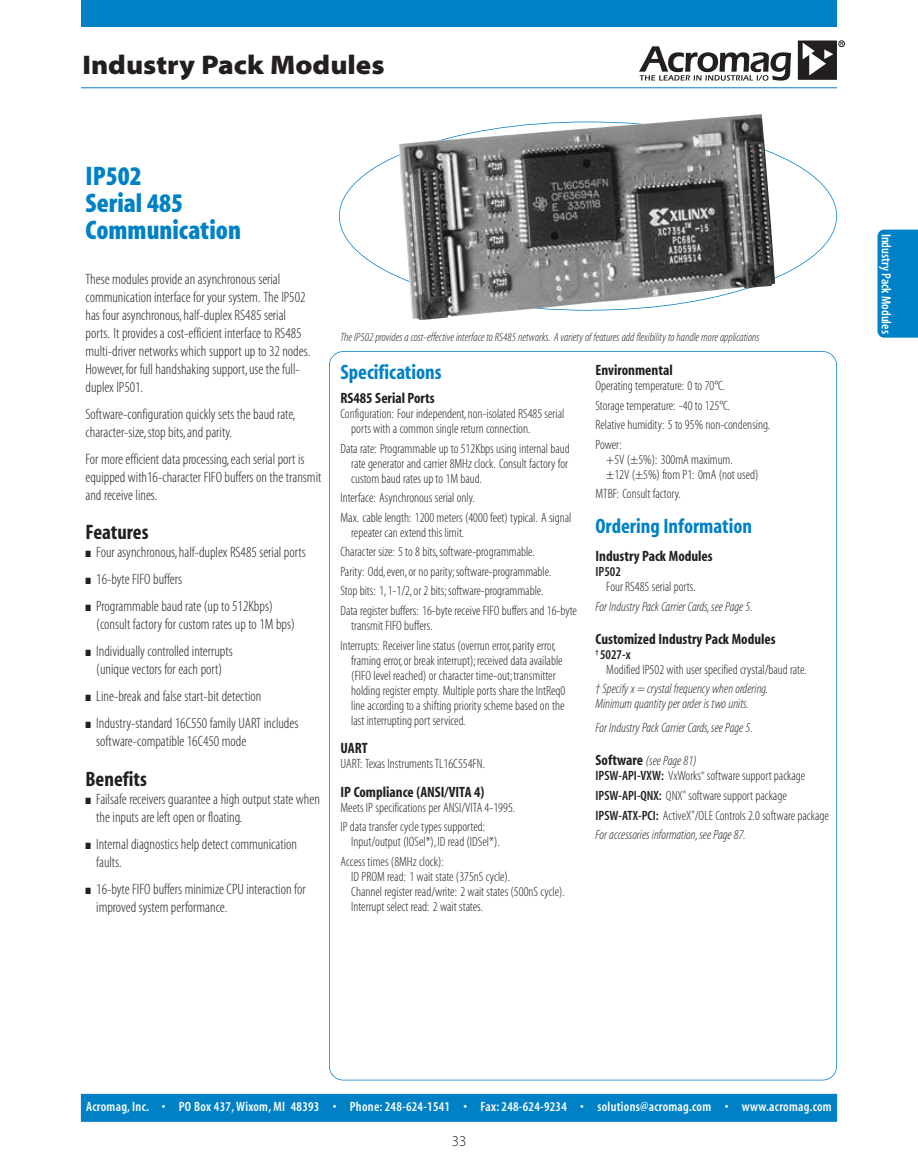
<style>
.page{position:relative;width:918px;height:1175px;background:#fff}
.page>*{position:absolute;margin:0;border:0;box-sizing:border-box;transform-origin:0 0}
.t1{font:27px/27px "Myriad MM 830 300";color:#0081c6}
.t2{font:27px "Myriad MM 830 700";color:#231f20}
.t3{font:21px "Myriad MM 700 300";color:#0081c6}
.t4{font:21px "Myriad MM 700 300";color:#231f20}
.t5{font:15px/18px "Myriad MM 215 300";color:#231f20}
.t6{font:15px "Myriad MM 700 300";color:#231f20}
.t7{font:15px "Myriad MM 215 600";color:#231f20}
.t8{font:13.5px/19.5px "Myriad MM 215 300";color:#231f20}
.t9{font:13.5px/15px "Myriad MM It 215 300";color:#231f20}
.t10{font:13.5px "Myriad MM 565 300";letter-spacing:.02em;color:#fff}
.t11{font:13.5px "Myriad MM 565 300";color:#fff}
.t12{font:13.5px "Myriad MM 565 300";color:#231f20}
.t13{font:12px "Myriad MM It 215 300";color:#231f20}
.s1{font-family:"Myriad MM 700 300";font-size:15px}
.s2{font-family:"Myriad MM 565 300"}
</style>
<div class="page">
<div style="left:81px;top:1094px;width:756px;height:26px;background:#0081c6"></div>
<div style="left:81px;top:0;width:756px;height:27px;background:#0081c6"></div>
<hr style="left:81px;top:1120px;width:756px;height:1px;background:#0081c6">
<svg style="left:798px;top:40px;width:47px;height:40px"></svg>
<svg style="left:639px;top:46px;width:152px;height:35px"></svg>
<hr style="left:81px;top:87px;width:756px;height:1px;background:#0081c6">
<img style="left:399px;top:114px;width:376px;height:206px">
<div style="left:878px;top:230px;width:40px;height:108px;background:#0081c6"></div>
<h1 class="t2" style="left:82px;top:55px;width:304px">Industry Pack Modules</h1>
<h1 class="t1" style="left:85px;top:165px;width:157px">IP502<br>Serial 485<br>Communication</h1>
<p class="t5" style="left:86px;top:271px;width:226px">These modules provide an asynchronous serial communication interface for your system. The IP502 has four asynchronous,half-duplex RS485 serial ports. It provides a cost-efficient interface to RS485 multi-driver networks which support up to 32 nodes.<br>However,for full handshaking support,use the full&shy;duplex IP501.</p>
<p class="t5" style="left:86px;top:406px;width:212px">Software-configuration quickly sets the baud rate, character-size,stop bits,and parity.</p>
<p class="t5" style="left:86px;top:451px;width:237px">For more efficient data processing,each serial port is equipped with16-character FIFO buffers on the transmit and receive lines.</p>
<h2 class="t4" style="left:86px;top:525px;width:65px">Features</h2>
<p class="t5" style="left:86px;top:544px;width:222px">■ Four asynchronous,half-duplex RS485 serial ports</p>
<p class="t5" style="left:86px;top:571px;width:98px">■ 16-byte FIFO buffers</p>
<p class="t5" style="left:96px;top:598px;width:200px;text-indent:-11px">■ Programmable baud rate (up to 512Kbps) (consult factory for custom rates up to 1M bps)</p>
<p class="t5" style="left:86px;top:643px;width:149px;text-align:center">■ Individually controlled interrupts (unique vectors for each port)</p>
<p class="t5" style="left:86px;top:688px;width:177px">■ Line-break and false start-bit detection</p>
<p class="t5" style="left:96px;top:715px;width:204px;text-indent:-11px">■ Industry-standard 16C550 family UART includes software-compatible 16C450 mode</p>
<h2 class="t4" style="left:86px;top:771px;width:63px">Benefits</h2>
<p class="t5" style="left:96px;top:790px;width:225px;text-indent:-11px">■ Failsafe receivers guarantee a high output state when the inputs are left open or floating.</p>
<p class="t5" style="left:96px;top:835px;width:202px;text-indent:-11px">■ Internal diagnostics help detect communication faults.</p>
<p class="t5" style="left:96px;top:880px;width:211px;text-indent:-11px">■ 16-byte FIFO buffers minimize CPU interaction for improved system performance.</p>
<p class="t13" style="left:341px;top:333px;width:421px">The IP502 provides a cost-effective interface to RS485 networks. A variety of features add flexibility to handle more applications</p>
<h2 class="t3" style="left:340px;top:365px;width:103px">Specifications</h2>
<p class="t6" style="left:340px;top:393px;width:96px">RS485 Serial Ports</p>
<p class="t8" style="left:351px;top:407px;width:215px;line-height:15px;text-indent:-11px">Configuration: Four independent,non-isolated RS485 serial ports with a common single return connection.</p>
<p class="t8" style="left:351px;top:442px;width:220px;line-height:15px;text-align:justify;text-indent:-11px">Data rate: Programmable up to 512Kbps using internal baud rate generator and carrier 8MHz clock. Consult factory for custom baud rates up to 1M baud.</p>
<p class="t8" style="left:340px;top:489px;width:232px">Interface: Asynchronous serial only.<br>Max. cable length: 1200 meters (4000 feet) typical. A signal</p>
<p class="t8" style="left:340px;top:523px;width:238px;text-indent:11px">repeater can extend this limit.<br>Character size: 5 to 8 bits,software-programmable.<br>Parity: Odd,even,or no parity;software-programmable.<br>Stop bits: 1,1-1/2,or 2 bits;software-programmable.<br>Data register buffers: 16-byte receive FIFO buffers and 16-byte</p>
<p class="t8" style="left:340px;top:617px;width:217px;text-indent:11px">transmit FIFO buffers.<br>Interrupts: Receiver line status (overrun error,parity error,</p>
<p class="t8" style="left:351px;top:653px;width:216px;line-height:15px">framing error,or break interrupt);received data available (FIFO level reached) or character time-out;transmitter holding register empty. Multiple ports share the IntReq0 line according to a shifting priority scheme based on the last interrupting port serviced.</p>
<p class="t6" style="left:340px;top:743px;width:29px">UART</p>
<p class="t8" style="left:340px;top:755px;width:146px">UART: Texas Instruments TL16C554FN.</p>
<p class="t6" style="left:340px;top:786px;width:145px">IP Compliance (ANSI/VITA 4)</p>
<p class="t8" style="left:340px;top:798px;width:176px">Meets IP specifications per ANSI/VITA 4-1995.<br>IP data transfer cycle types supported:</p>
<p class="t8" style="left:340px;top:833px;width:161px;text-indent:11px">Input/output (IOSel*),ID read (IDSel*).<br>Access times (8MHz clock):</p>
<p class="t8" style="left:351px;top:870px;width:215px;line-height:15px">ID PROM read: 1 wait state (375nS cycle).<br>Channel register read/write: 2 wait states (500nS cycle).<br>Interrupt select read: 2 wait states.</p>
<p class="t6" style="left:596px;top:365px;width:79px">Environmental</p>
<p class="t8" style="left:596px;top:377px;width:176px">Operating temperature: 0 to 70°C.<br>Storage temperature: -40 to 125°C.<br>Relative humidity: 5 to 95% non-condensing.<br>Power:</p>
<p class="t8" style="left:606px;top:453px;width:154px;line-height:15px">+5V (±5%): 300mA maximum. ±12V (±5%) from P1: 0mA (not used)</p>
<p class="t8" style="left:596px;top:485px;width:87px">MTBF: Consult factory.</p>
<h2 class="t3" style="left:596px;top:518px;width:158px">Ordering Information</h2>
<p class="t6" style="left:596px;top:551px;width:119px">Industry Pack Modules</p>
<p class="t12" style="left:596px;top:567px;width:27px">IP502</p>
<p class="t8" style="left:606px;top:578px;width:91px">Four RS485 serial ports.</p>
<p class="t9" style="left:596px;top:600px;width:159px">For Industry Pack Carrier Cards,see Page 5.</p>
<p class="t6" style="left:596px;top:633px;width:182px">Customized Industry Pack Modules</p>
<p class="t12" style="left:596px;top:649px;width:37px"><sup>†</sup> 5027-x</p>
<p class="t8" style="left:606px;top:660px;width:202px">Modified IP502 with user specified crystal/baud rate.</p>
<p class="t9" style="left:595px;top:682px;width:174px">† Specify x = crystal frequency when ordering.<br>Minimum quantity per order is two units.</p>
<p class="t9" style="left:595px;top:721px;width:159px">For Industry Pack Carrier Cards,see Page 5.</p>
<p class="t9" style="left:596px;top:754px;width:103px"><span class="s1">Software</span> (see Page 81)</p>
<p class="t8" style="left:595px;top:767px;width:235px"><span class="s2">IPSW-API-VXW:</span> VxWorks<sup>®</sup> software support package<br><span class="s2">IPSW-API-QNX:</span> QNX<sup>®</sup> software support package<br><span class="s2">IPSW-ATX-PCI:</span> ActiveX<sup>®</sup>/OLE Controls 2.0 software package</p>
<p class="t9" style="left:596px;top:828px;width:152px">For accessories information,see Page 87.</p>
<p class="t11" style="left:891px;top:233px;width:102px;rotate:90deg">Industry Pack Modules</p>
<p class="t10" style="left:86px;top:1101px;width:747px">Acromag, Inc. • PO Box 437, Wixom, MI 48393 • Phone: 248-624-1541 • Fax: 248-624-9234 • solutions@acromag.com • www.acromag.com</p>
<p class="t7" style="left:452px;top:1135px;width:16px">33</p>
</div>
